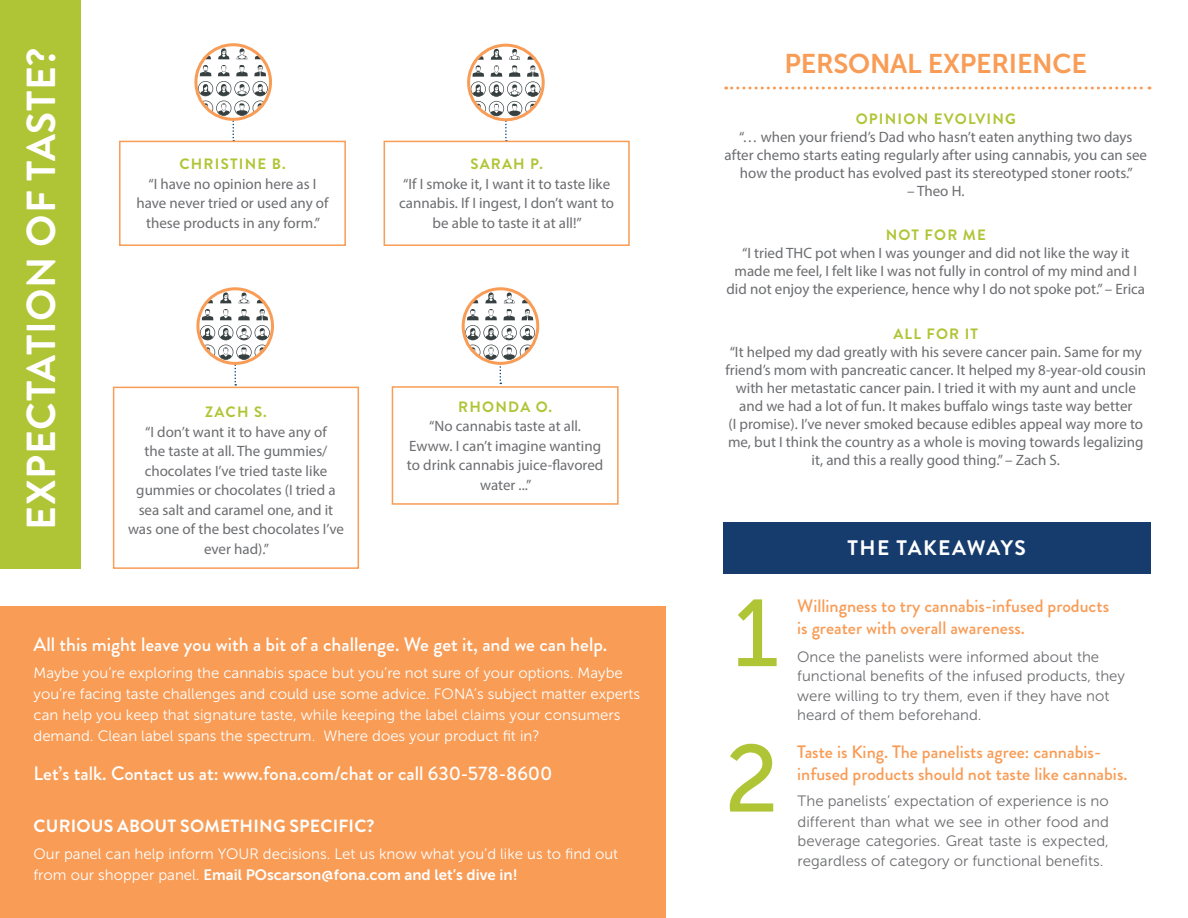
<style>
.page{position:relative;width:1188px;height:918px;background:#fff}
.page>*{position:absolute;margin:0;border:0;box-sizing:border-box;transform-origin:0 0}
.t1{font:94.5px "Museo Sans 500";color:#b0c536}
.t2{font:700 40.5px "Brandon Grotesque";letter-spacing:.02em;color:#fff}
.t3{font:27px "Museo Sans 700";letter-spacing:-.01em;color:#f89c56}
.t4{font:700 21px "Brandon Grotesque";letter-spacing:.07em;color:#fff}
.t5{font:500 19.5px "Brandon Grotesque";color:#fff}
.t6{font:500 18px/21.9px "Brandon Grotesque";color:#f89c56}
.t7{font:700 17.7px "Brandon Grotesque";letter-spacing:.01em;color:#fff}
.t8{font:15px/19.5px "Myriad Pro";color:#6c6d70;text-align:center}
.t9{font:15px/21px "Museo Sans 300";color:#fff}
.t10{font:15px/19.4px "Museo Sans 300";color:#6c6d70}
.t11{font:700 15px "Brandon Grotesque";letter-spacing:.08em;color:#b0c536}
.s1{font-family:"Museo Sans 700"}
</style>
<div class="page">
<div style="left:0;top:0;width:81px;height:569px;background:#b0c536"></div>
<div style="left:0;top:606px;width:665px;height:312px;background:#f89c56"></div>
<div style="left:723px;top:522px;width:427px;height:51px;background:#163c6d"></div>
<svg style="left:471px;top:49px;width:70px;height:92px"></svg>
<div style="left:467px;top:44px;width:78px;height:77px;border:3px solid #f89c56;border-radius:50%"></div>
<div style="left:384px;top:141px;width:246px;height:105px;border:2px solid #f89c56"></div>
<svg style="left:196px;top:45px;width:75px;height:74px"></svg>
<svg style="left:202px;top:50px;width:9px;height:9px"></svg>
<svg style="left:218px;top:48px;width:11px;height:11px"></svg>
<svg style="left:198px;top:65px;width:70px;height:76px"></svg>
<svg style="left:255px;top:50px;width:10px;height:9px"></svg>
<svg style="left:237px;top:49px;width:10px;height:10px"></svg>
<div style="left:194px;top:43px;width:78px;height:78px;border:3px solid #f89c56;border-radius:50%"></div>
<div style="left:119px;top:141px;width:227px;height:105px;border:2px solid #f89c56"></div>
<svg style="left:198px;top:289px;width:75px;height:74px"></svg>
<svg style="left:204px;top:294px;width:9px;height:9px"></svg>
<svg style="left:220px;top:292px;width:11px;height:11px"></svg>
<svg style="left:200px;top:309px;width:70px;height:77px"></svg>
<svg style="left:257px;top:294px;width:10px;height:9px"></svg>
<svg style="left:239px;top:293px;width:10px;height:10px"></svg>
<div style="left:196px;top:287px;width:78px;height:78px;border:3px solid #f89c56;border-radius:50%"></div>
<div style="left:113px;top:387px;width:246px;height:182px;border:2px solid #f89c56"></div>
<svg style="left:463px;top:289px;width:75px;height:74px"></svg>
<svg style="left:469px;top:294px;width:9px;height:9px"></svg>
<svg style="left:485px;top:292px;width:12px;height:11px"></svg>
<svg style="left:465px;top:309px;width:70px;height:75px"></svg>
<svg style="left:522px;top:294px;width:10px;height:9px"></svg>
<svg style="left:504px;top:293px;width:11px;height:10px"></svg>
<div style="left:462px;top:287px;width:77px;height:78px;border:3px solid #f89c56;border-radius:50%"></div>
<div style="left:392px;top:386px;width:227px;height:119px;border:2px solid #f89c56"></div>
<svg style="left:726px;top:87px;width:424px;height:3px"></svg>
<p class="t2" style="left:13px;top:530px;width:484px;rotate:-90deg">EXPECTATION OF TASTE?</p>
<p class="t11" style="left:179px;top:154px;width:108px">CHRISTINE B.</p>
<p class="t8" style="left:136px;top:174px;width:194px">“I have no opinion here as I have never tried or used any of these products in any form.”</p>
<p class="t11" style="left:470px;top:154px;width:74px">SARAH P.</p>
<p class="t8" style="left:399px;top:174px;width:216px">“If I smoke it, I want it to taste like cannabis. If I ingest, I don’t want to be able to taste it at all!”</p>
<p class="t11" style="left:205px;top:402px;width:63px">ZACH S.</p>
<p class="t8" style="left:128px;top:422px;width:217px">“I don’t want it to have any of<br>the taste at all. The gummies/ chocolates I’ve tried taste like gummies or chocolates (I tried a sea salt and caramel one, and it was one of the best chocolates I’ve ever had).”</p>
<p class="t11" style="left:458px;top:396px;width:95px">RHONDA O.</p>
<p class="t8" style="left:407px;top:416px;width:198px">“No cannabis taste at all.<br>Ewww. I can’t imagine wanting to drink cannabis juice-flavored water ...”</p>
<p class="t5" style="left:34px;top:631px;width:575px">All this might leave you with a bit of a challenge. We get it, and we can help.</p>
<p class="t9" style="left:34px;top:663px;width:608px">Maybe you’re exploring the cannabis space but you’re not sure of your options. Maybe you’re facing taste challenges and could use some advice. FONA’s subject matter experts can help you keep that signature taste, while keeping the label claims your consumers demand. Clean label spans the spectrum. Where does your product fit in?</p>
<p class="t5" style="left:34px;top:759px;width:520px">Let’s talk. Contact us at: www.fona.com/chat or call 630-578-8600</p>
<p class="t7" style="left:34px;top:813px;width:342px">CURIOUS ABOUT SOMETHING SPECIFIC?</p>
<p class="t9" style="left:34px;top:843px;width:586px">Our panel can help inform YOUR decisions. Let us know what you’d like us to find out from our shopper panel. <span class="s1">Email POscarson@fona.com and let’s dive in!</span></p>
<p class="t3" style="left:785px;top:48px;width:304px">PERSONAL EXPERIENCE</p>
<p class="t11" style="left:856px;top:108px;width:162px">OPINION EVOLVING</p>
<p class="t8" style="left:725px;top:128px;width:424px;line-height:18px">“… when your friend’s Dad who hasn’t eaten anything two days after chemo starts eating regularly after using cannabis, you can see how the product has evolved past its stereotyped stoner roots.”</p>
<p class="t8" style="left:907px;top:181px;width:59px">– Theo H.</p>
<p class="t11" style="left:886px;top:224px;width:102px">NOT FOR ME</p>
<p class="t8" style="left:727px;top:243px;width:420px;line-height:18px">“I tried THC pot when I was younger and did not like the way it made me feel, I felt like I was not fully in control of my mind and I did not enjoy the experience, hence why I do not spoke pot.” – Erica</p>
<p class="t11" style="left:893px;top:323px;width:86px">ALL FOR IT</p>
<p class="t8" style="left:725px;top:342px;width:422px;line-height:18px">“It helped my dad greatly with his severe cancer pain. Same for my friend’s mom with pancreatic cancer. It helped my 8-year-old cousin with her metastatic cancer pain. I tried it with my aunt and uncle and we had a lot of fun. It makes buffalo wings taste way better</p>
<p class="t8" style="left:728px;top:414px;width:417px;line-height:18px">(I promise). I’ve never smoked because edibles appeal way more to me, but I think the country as a whole is moving towards legalizing it, and this a really good thing.” – Zach S.</p>
<p class="t4" style="left:848px;top:533px;width:180px">THE TAKEAWAYS</p>
<p class="t1" style="left:733px;top:582px;width:48px">1</p>
<p class="t6" style="left:797px;top:596px;width:313px">Willingness to try cannabis-infused products is greater with overall awareness.</p>
<p class="t10" style="left:797px;top:647px;width:329px">Once the panelists were informed about the functional benefits of the infused products, they were willing to try them, even if they have not heard of them beforehand.</p>
<p class="t1" style="left:725px;top:727px;width:56px">2</p>
<p class="t6" style="left:797px;top:741px;width:332px;line-height:22.5px">Taste is King. The panelists agree: cannabis&shy;infused products should not taste like cannabis.</p>
<p class="t10" style="left:798px;top:792px;width:313px;text-align:justify">The panelists’ expectation of experience is no different than what we see in other food and beverage categories. Great taste is expected, regardless of category or functional benefits.</p>
</div>
